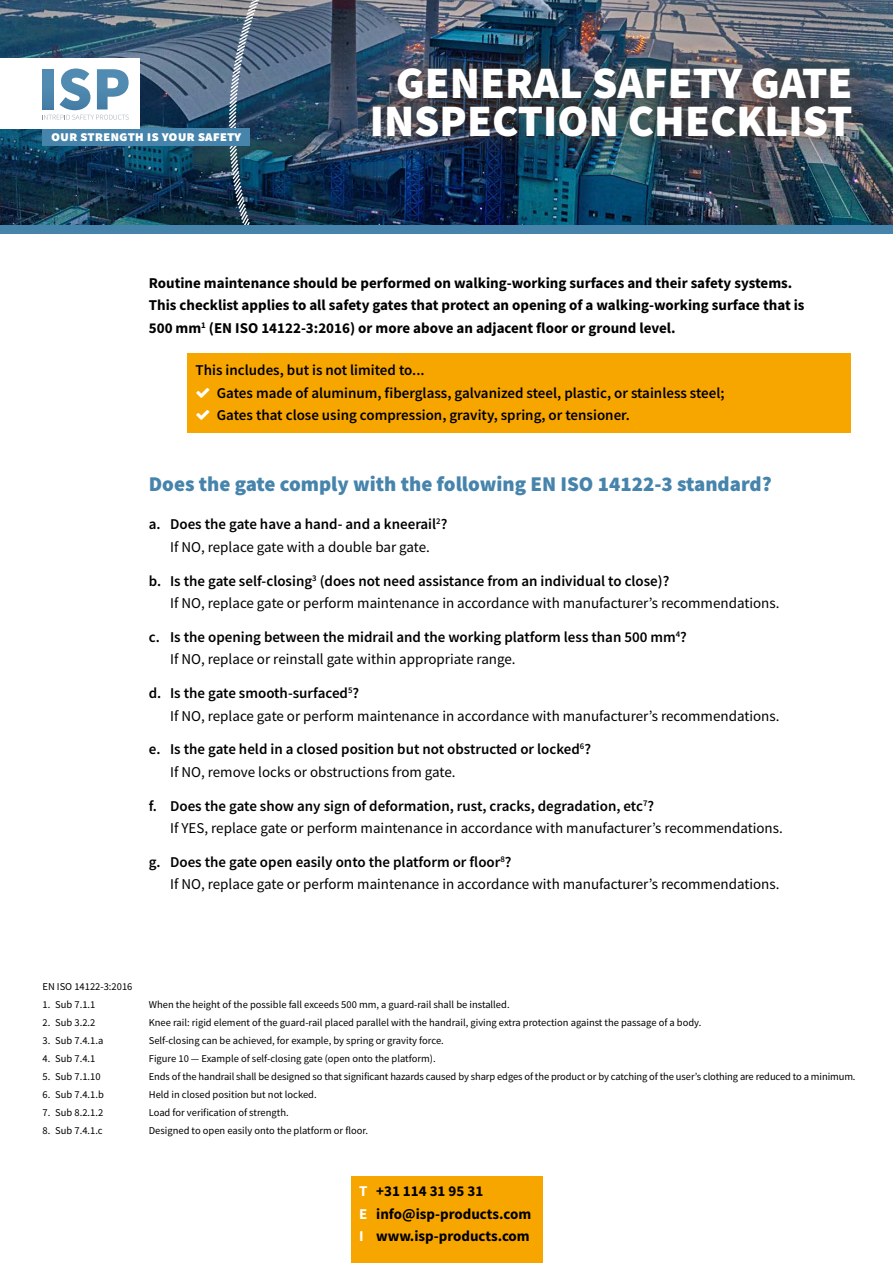
<style>
.page{position:relative;width:893px;height:1263px;background:#fff}
.page>*{position:absolute;margin:0;border:0;box-sizing:border-box;transform-origin:0 0}
.t1{font:900 45px/37.5px "Source Sans Pro";color:#fff;text-align:center}
.t2{font:900 21px "Source Sans Pro";color:#4684ac}
.t3{font:15px/22.5px "Source Sans Pro";color:#000}
.t4{font:600 15px/22.5px "Source Sans Pro";color:#000}
.t5{font:700 15px/22.5px "Source Sans Pro";color:#000}
.t6{font:900 14.55px "Source Sans Pro";color:#fff}
.t7{font:10.5px "Source Sans Pro";color:#000}
.s1{font-weight:400}
.s2{font-weight:600}
.s3{color:#fff}
</style>
<div class="page">
<img style="left:0;top:0;width:227px;height:225px">
<img style="left:227px;top:0;width:666px;height:433px">
<div style="left:43px;top:128px;width:207px;height:18px;background:#4684ac"></div>
<div style="left:351px;top:1176px;width:191px;height:87px;background:#f7a600"></div>
<div style="left:0;top:225px;width:893px;height:9px;background:#4684ac"></div>
<div style="left:345px;top:40px;width:533px;height:124px;background:#81430d;opacity:.65"></div>
<div style="left:187px;top:354px;width:663px;height:79px;background:#f7a600"></div>
<div style="left:0;top:58px;width:139px;height:70px;background:#fff"></div>
<svg style="left:42px;top:68px;width:87px;height:52px"></svg>
<h3 class="t6" style="left:51px;top:126px;width:192px">our strength is your safety</h3>
<h1 class="t1" style="left:370px;top:64px;width:484px">GENERAL SAFETY GATE<br>INSPECTION CHECKLIST</h1>
<p class="t5" style="left:149px;top:271px;width:657px">Routine maintenance should be performed on walking-working surfaces and their safety systems.<br>This checklist applies to all safety gates that protect an opening of a walking-working surface that is<br>500 mm<sup>1</sup> (EN ISO 14122-3:2016) or more above an adjacent floor or ground level.</p>
<h3 class="t4" style="left:217px;top:359px;width:509px;text-indent:-21px">This includes, but is not limited to...<br>Gates made of aluminum, fiberglass, galvanized steel, plastic, or stainless steel;<br>Gates that close using compression, gravity, spring, or tensioner.</h3>
<h2 class="t2" style="left:149px;top:470px;width:624px">Does the gate comply with the following EN ISO 14122-3 standard?</h2>
<h3 class="t4" style="left:149px;top:513px;width:300px;text-align:center">a. Does the gate have a hand- and a kneerail<sup>2</sup>?<br><span class="s1">If NO, replace gate with a double bar gate.</span></h3>
<h3 class="t3" style="left:170px;top:569px;width:611px;text-indent:-21px"><span class="s2">b. Is the gate self-closing</span><sup>3</sup> <span class="s2">(does not need assistance from an individual to close)?<br></span>If NO, replace gate or perform maintenance in accordance with manufacturer’s recommendations.</h3>
<h3 class="t4" style="left:170px;top:625px;width:518px;text-indent:-21px">c. Is the opening between the midrail and the working platform less than 500 mm<sup>4</sup>?<br><span class="s1">If NO, replace or reinstall gate within appropriate range.</span></h3>
<h3 class="t3" style="left:170px;top:682px;width:611px;text-indent:-21px"><span class="s2">d. Is the gate smooth-surfaced</span><sup>5</sup><span class="s2">?<br></span>If NO, replace gate or perform maintenance in accordance with manufacturer’s recommendations.</h3>
<h3 class="t4" style="left:170px;top:738px;width:423px;text-indent:-21px">e. Is the gate held in a closed position but not obstructed or locked<sup>6</sup>?<br><span class="s1">If NO, remove locks or obstructions from gate.</span></h3>
<h3 class="t3" style="left:170px;top:794px;width:614px;text-indent:-21px"><span class="s2">f. Does the gate show any sign of deformation, rust, cracks, degradation, etc</span><sup>7</sup><span class="s2">?<br></span>If YES, replace gate or perform maintenance in accordance with manufacturer’s recommendations.</h3>
<h3 class="t3" style="left:170px;top:850px;width:611px;text-indent:-21px"><span class="s2">g. Does the gate open easily onto the platform or floor</span><sup>8</sup><span class="s2">?<br></span>If NO, replace gate or perform maintenance in accordance with manufacturer’s recommendations.</h3>
<p class="t7" style="left:43px;top:980px;width:91px">EN ISO 14122-3:2016</p>
<p class="t7" style="left:43px;top:998px;width:54px">1. Sub 7.1.1</p>
<p class="t7" style="left:149px;top:998px;width:362px">When the height of the possible fall exceeds 500 mm, a guard-rail shall be installed.</p>
<p class="t7" style="left:43px;top:1016px;width:54px">2. Sub 3.2.2</p>
<p class="t7" style="left:149px;top:1016px;width:554px">Knee rail: rigid element of the guard-rail placed parallel with the handrail, giving extra protection against the passage of a body.</p>
<p class="t7" style="left:43px;top:1034px;width:62px">3. Sub 7.4.1.a</p>
<p class="t7" style="left:149px;top:1034px;width:297px">Self-closing can be achieved, for example, by spring or gravity force.</p>
<p class="t7" style="left:43px;top:1052px;width:54px">4. Sub 7.4.1</p>
<p class="t7" style="left:149px;top:1052px;width:288px">Figure 10 — Example of self-closing gate (open onto the platform).</p>
<p class="t7" style="left:43px;top:1070px;width:60px">5. Sub 7.1.10</p>
<p class="t7" style="left:149px;top:1070px;width:708px">Ends of the handrail shall be designed so that significant hazards caused by sharp edges of the product or by catching of the user’s clothing are reduced to a minimum.</p>
<p class="t7" style="left:43px;top:1088px;width:63px">6. Sub 7.4.1.b</p>
<p class="t7" style="left:149px;top:1088px;width:169px">Held in closed position but not locked.</p>
<p class="t7" style="left:43px;top:1106px;width:62px">7. Sub 8.2.1.2</p>
<p class="t7" style="left:149px;top:1106px;width:141px">Load for verification of strength.</p>
<p class="t7" style="left:43px;top:1124px;width:62px">8. Sub 7.4.1.c</p>
<p class="t7" style="left:149px;top:1124px;width:221px">Designed to open easily onto the platform or floor.</p>
<h3 class="t5" style="left:359px;top:1180px;width:173px"><span class="s3">T</span> +31 114 31 95 31<br><span class="s3">E</span> info@isp-products.com<br><span class="s3">I</span> www.isp-products.com</h3>
</div>
